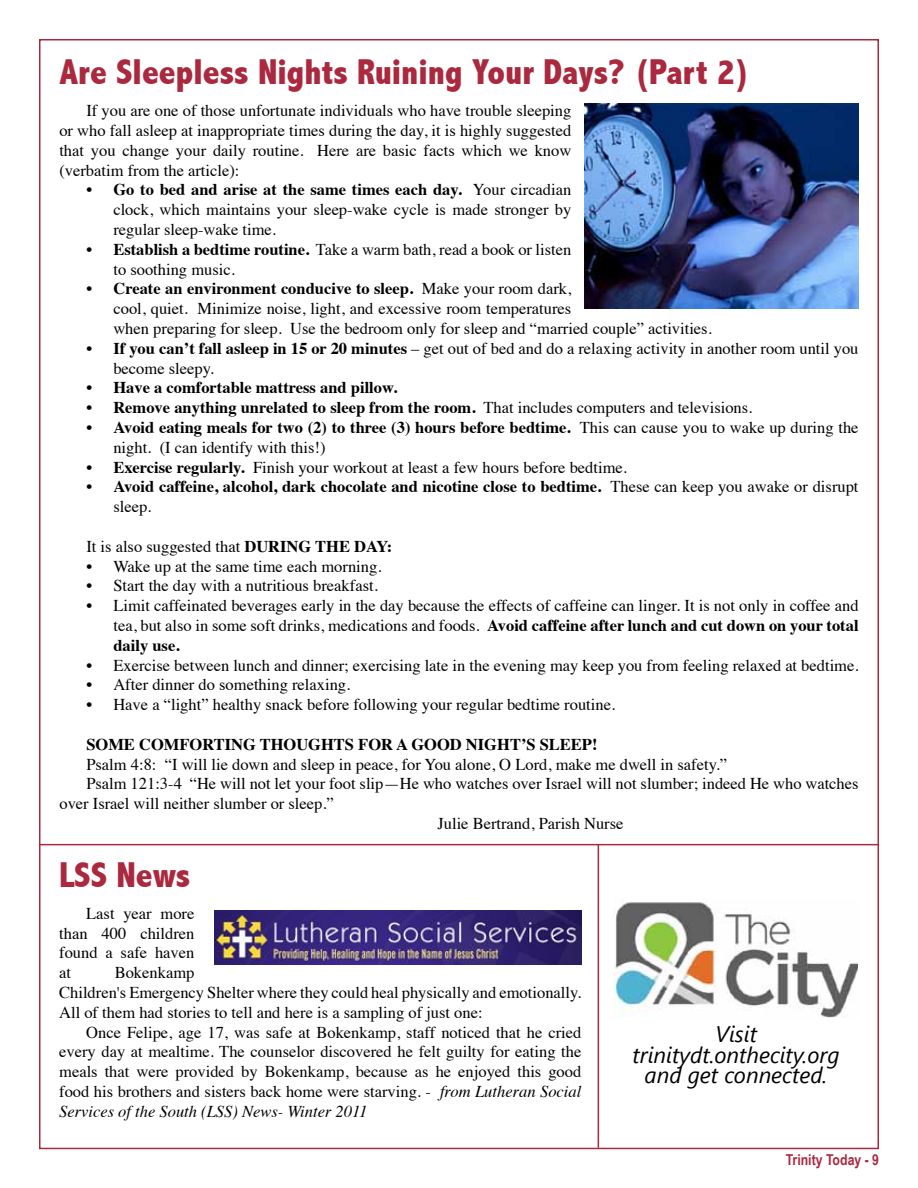
<style>
.page{position:relative;width:918px;height:1188px;background:#fff}
.page>*{position:absolute;margin:0;border:0;box-sizing:border-box;transform-origin:0 0}
.t1{font:800 condensed 36px "Abadi";color:#ab293f}
.t2{font:italic 22.5px/20.4px "Segoe UI";color:#000;text-align:center}
.t3{font:16.5px/19.8px "Times";color:#000;text-align:justify}
.t4{font:700 16.5px/19.8px "Times";color:#000}
.t5{font:700 15px "Arial Narrow";color:#ab293f}
.s1{font-weight:700}
.s2{font-weight:400}
.s3{font-style:italic}
</style>
<div class="page">
<hr style="left:40px;top:844px;width:838px;height:1px;background:#ab293f">
<img style="left:585px;top:104px;width:274px;height:205px">
<img style="left:614px;top:902px;width:244px;height:116px">
<hr style="left:598px;top:845px;width:1px;height:303px;background:#ab293f">
<img style="left:215px;top:910px;width:367px;height:55px">
<h1 class="t1" style="left:59px;top:51px;width:693px">Are Sleepless Nights Ruining Your Days? (Part 2)</h1>
<p class="t3" style="left:59px;top:99px;width:513px;text-indent:27px">If you are one of those unfortunate individuals who have trouble sleeping or who fall asleep at inappropriate times during the day, it is highly suggested that you change your daily routine. Here are basic facts which we know (verbatim from the article):</p>
<p class="t3" style="left:113px;top:179px;width:460px;text-indent:-27px">• <span class="s1">Go to bed and arise at the same times each day.</span> Your circadian clock, which maintains your sleep-wake cycle is made stronger by regular sleep-wake time.</p>
<p class="t3" style="left:113px;top:238px;width:459px;text-indent:-27px">• <span class="s1">Establish a bedtime routine.</span> Take a warm bath, read a book or listen to soothing music.</p>
<p class="t3" style="left:113px;top:278px;width:600px;text-align:left;text-indent:-27px">• <span class="s1">Create an environment conducive to sleep.</span> Make your room dark,<br>cool, quiet. Minimize noise, light, and excessive room temperatures<br>when preparing for sleep. Use the bedroom only for sleep and “married couple” activities.</p>
<p class="t3" style="left:113px;top:337px;width:747px;text-indent:-27px">• <span class="s1">If you can’t fall asleep in 15 or 20 minutes</span> – get out of bed and do a relaxing activity in another room until you become sleepy.</p>
<p class="t4" style="left:86px;top:376px;width:312px"><span class="s2">•</span> Have a comfortable mattress and pillow.</p>
<p class="t4" style="left:86px;top:396px;width:668px"><span class="s2">•</span> Remove anything unrelated to sleep from the room. <span class="s2">That includes computers and televisions.</span></p>
<p class="t3" style="left:113px;top:416px;width:747px;text-indent:-27px">• <span class="s1">Avoid eating meals for two (2) to three (3) hours before bedtime.</span> This can cause you to wake up during the night. (I can identify with this!)</p>
<p class="t3" style="left:86px;top:456px;width:542px">• <span class="s1">Exercise regularly.</span> Finish your workout at least a few hours before bedtime.</p>
<p class="t4" style="left:113px;top:475px;width:747px;text-indent:-27px"><span class="s2">•</span> Avoid caffeine, alcohol, dark chocolate and nicotine close to bedtime. <span class="s2">These can keep you awake or disrupt sleep.</span></p>
<p class="t3" style="left:86px;top:535px;width:308px">It is also suggested that <span class="s1">DURING THE DAY:</span></p>
<p class="t3" style="left:86px;top:555px;width:297px">• Wake up at the same time each morning.</p>
<p class="t3" style="left:86px;top:575px;width:293px">• Start the day with a nutritious breakfast.</p>
<p class="t3" style="left:113px;top:594px;width:747px;text-indent:-27px">• Limit caffeinated beverages early in the day because the effects of caffeine can linger. It is not only in coffee and tea, but also in some soft drinks, medications and foods. <span class="s1">Avoid caffeine after lunch and cut down on your total daily use.</span></p>
<p class="t3" style="left:86px;top:654px;width:774px">• Exercise between lunch and dinner; exercising late in the evening may keep you from feeling relaxed at bedtime.</p>
<p class="t3" style="left:86px;top:674px;width:265px">• After dinner do something relaxing.</p>
<p class="t3" style="left:86px;top:693px;width:530px">• Have a “light” healthy snack before following your regular bedtime routine.</p>
<p class="t4" style="left:86px;top:733px;width:513px">SOME COMFORTING THOUGHTS FOR A GOOD NIGHT’S SLEEP!</p>
<p class="t3" style="left:86px;top:753px;width:642px">Psalm 4:8: “I will lie down and sleep in peace, for You alone, O Lord, make me dwell in safety.”</p>
<p class="t3" style="left:86px;top:773px;width:774px">Psalm 121:3-4 “He will not let your foot slip—He who watches over Israel will not slumber; indeed He who watches</p>
<p class="t3" style="left:59px;top:792px;width:276px">over Israel will neither slumber or sleep.”</p>
<p class="t3" style="left:437px;top:812px;width:188px">Julie Bertrand, Parish Nurse</p>
<h1 class="t1" style="left:59px;top:854px;width:133px">LSS News</h1>
<p class="t3" style="left:59px;top:902px;width:137px;text-indent:27px">Last year more than 400 children found a safe haven at</p>
<p class="t3" style="left:59px;top:961px;width:524px;text-align:left;text-indent:55px">Bokenkamp<br>Children's Emergency Shelter where they could heal physically and emotionally.<br>All of them had stories to tell and here is a sampling of just one:</p>
<p class="t3" style="left:59px;top:1021px;width:524px;text-indent:27px">Once Felipe, age 17, was safe at Bokenkamp, staff noticed that he cried every day at mealtime. The counselor discovered he felt guilty for eating the meals that were provided by Bokenkamp, because as he enjoyed this good food his brothers and sisters back home were starving. - <span class="s3">from Lutheran Social Services of the South (LSS) News- Winter 2011</span></p>
<h2 class="t2" style="left:632px;top:1023px;width:209px">Visit trinitydt.onthecity.org and get connected.</h2>
<p class="t5" style="left:786px;top:1149px;width:95px">Trinity Today - 9</p>
</div>
